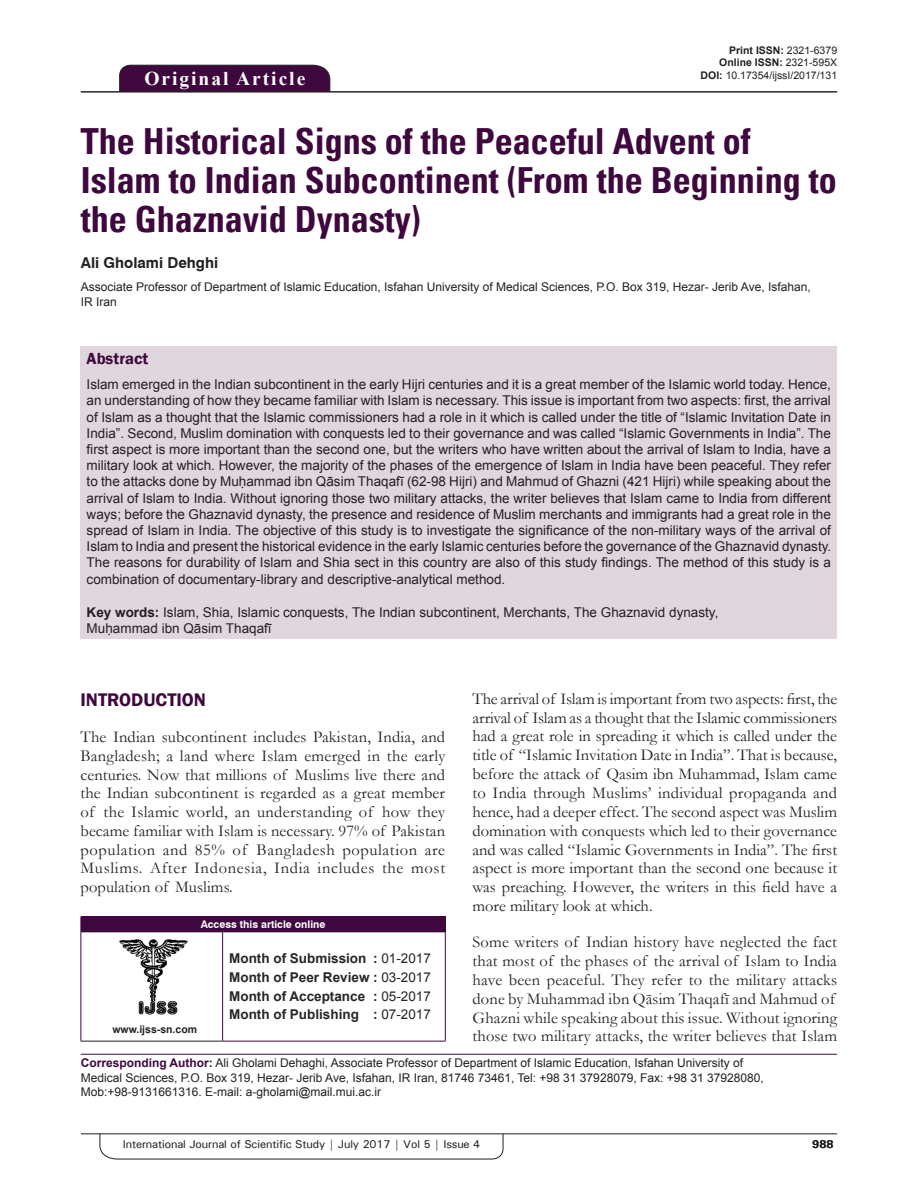
<style>
.page{position:relative;width:918px;height:1188px;background:#fff}
.page>*{position:absolute;margin:0;border:0;box-sizing:border-box;transform-origin:0 0}
.AT{font:700 condensed 36px/39px "Univers";color:#3e083e}
.AH{font:700 19.5px "Times New Roman";letter-spacing:.1em;color:#fff}
.t1{font:600 18.75px "Franklin Gothic";color:#3e083e}
.TX{font:16.5px/18.9px "Garamond";letter-spacing:.01em;color:#231f20;text-align:justify}
.ABSH{font:600 16.5px "Franklin Gothic";color:#3e083e}
.AU{font:700 15px "Swiss 721 BT";color:#231f20}
.ABS_1{font:13.5px/16.2px "Arial";color:#231f20;text-align:justify}
.KWD{font:13.5px/16.2px "Arial";color:#231f20}
.HIS{font:700 13.5px/18.8px "Arial";color:#282526;text-align:justify}
.ADD{font:12px/14.4px "Arial";color:#231f20}
.AFF{font:12px/14.4px "Arial";color:#231f20}
.RF{font:500 11.25px "Univers";letter-spacing:-.01em;color:#231f20}
.t2{font:700 11.25px "Univers";color:#231f20}
.DOI{font:700 10.5px "Arial";color:#231f20}
.DOI-2{font:10.5px "Arial";color:#231f20}
.AAO{font:700 10.5px "Swiss 721 BT";color:#fff}
.Web{font:700 10.5px "Arial";color:#231f20}
.s1{font-weight:400}
.s2{font-weight:700}
.s3{font-weight:700;color:#3e083e}
</style>
<div class="page">
<hr style="left:81px;top:1134px;width:756px;height:1px;background:#231f20">
<svg style="left:100px;top:1133px;width:403px;height:26px"></svg>
<div style="left:119px;top:65px;width:211px;height:26px;background:#3e083e"></div>
<hr style="left:81px;top:91px;width:756px;height:1px;background:#231f20">
<div style="left:81px;top:347px;width:756px;height:292px;background:#e0d7de"></div>
<img style="left:119px;top:939px;width:69px;height:76px">
<div style="left:81px;top:917px;width:364px;height:15px;background:#3e083e"></div>
<svg style="left:445px;top:917px;width:1px;height:15px"></svg>
<hr style="left:81px;top:932px;width:142px;height:1px;background:#3e083e">
<hr style="left:81px;top:932px;width:1px;height:109px;background:#3e083e">
<hr style="left:81px;top:1041px;width:142px;height:1px;background:#231f20">
<hr style="left:223px;top:932px;width:223px;height:1px;background:#3e083e">
<hr style="left:222px;top:932px;width:1px;height:109px;background:#3e083e">
<hr style="left:445px;top:932px;width:1px;height:109px;background:#3e083e">
<hr style="left:223px;top:1041px;width:223px;height:1px;background:#3e083e">
<hr style="left:81px;top:1054px;width:756px;height:1px;background:#3e083e">
<p class="AH" style="left:144px;top:64px;width:162px">Original Article</p>
<p class="DOI" style="left:729px;top:42px;width:109px">Print ISSN: <span class="s1">2321-6379</span></p>
<p class="DOI" style="left:719px;top:55px;width:119px">Online ISSN: <span class="s1">2321-595X</span></p>
<p class="DOI-2" style="left:701px;top:68px;width:138px"><span class="s2">DOI:</span> 10.17354/ijssI/2017/131</p>
<p class="AT" style="left:81px;top:122px;width:757px">The Historical Signs of the Peaceful Advent of<br>Islam to Indian Subcontinent (From the Beginning to the Ghaznavid Dynasty)</p>
<p class="AU" style="left:81px;top:252px;width:139px">Ali Gholami Dehghi</p>
<p class="AFF" style="left:81px;top:280px;width:731px">Associate Professor of Department of Islamic Education, Isfahan University of Medical Sciences, P.O. Box 319, Hezar- Jerib Ave, Isfahan,<br>IR Iran</p>
<p class="ABSH" style="left:87px;top:349px;width:63px">Abstract</p>
<p class="ABS_1" style="left:87px;top:376px;width:746px">Islam emerged in the Indian subcontinent in the early Hijri centuries and it is a great member of the Islamic world today. Hence, an understanding of how they became familiar with Islam is necessary. This issue is important from two aspects: first, the arrival of Islam as a thought that the Islamic commissioners had a role in it which is called under the title of “Islamic Invitation Date in India”. Second, Muslim domination with conquests led to their governance and was called “Islamic Governments in India”. The first aspect is more important than the second one, but the writers who have written about the arrival of Islam to India, have a military look at which. However, the majority of the phases of the emergence of Islam in India have been peaceful. They refer to the attacks done by Muḥammad ibn Qāsim Thaqafī (62-98 Hijri) and Mahmud of Ghazni (421 Hijri) while speaking about the arrival of Islam to India. Without ignoring those two military attacks, the writer believes that Islam came to India from different ways; before the Ghaznavid dynasty, the presence and residence of Muslim merchants and immigrants had a great role in the spread of Islam in India. The objective of this study is to investigate the significance of the non-military ways of the arrival of Islam to India and present the historical evidence in the early Islamic centuries before the governance of the Ghaznavid dynasty.<br>The reasons for durability of Islam and Shia sect in this country are also of this study findings. The method of this study is a combination of documentary-library and descriptive-analytical method.</p>
<p class="KWD" style="left:87px;top:604px;width:633px"><span class="s2">Key words:</span> Islam, Shia, Islamic conquests, The Indian subcontinent, Merchants, The Ghaznavid dynasty,<br>Muḥammad ibn Qāsim Thaqafī</p>
<p class="TX" style="left:472px;top:689px;width:366px">The arrival of Islam is important from two aspects: first, the arrival of Islam as a thought that the Islamic commissioners had a great role in spreading it which is called under the title of “Islamic Invitation Date in India”. That is because, before the attack of Qasim ibn Muhammad, Islam came to India through Muslims’ individual propaganda and hence, had a deeper effect. The second aspect was Muslim domination with conquests which led to their governance and was called “Islamic Governments in India”. The first aspect is more important than the second one because it was preaching. However, the writers in this field have a more military look at which.</p>
<p class="TX" style="left:472px;top:932px;width:366px;text-align:left">Some writers of Indian history have neglected the fact that most of the phases of the arrival of Islam to India have been peaceful. They refer to the military attacks done by Muhammad ibn Qāsim Thaqafī and Mahmud of Ghazni while speaking about this issue. Without ignoring those two military attacks, the writer believes that Islam</p>
<h1 class="t1" style="left:81px;top:688px;width:127px">INTRODUCTION</h1>
<p class="TX" style="left:81px;top:727px;width:366px">The Indian subcontinent includes Pakistan, India, and Bangladesh; a land where Islam emerged in the early centuries. Now that millions of Muslims live there and the Indian subcontinent is regarded as a great member of the Islamic world, an understanding of how they became familiar with Islam is necessary. 97% of Pakistan population and 85% of Bangladesh population are Muslims. After Indonesia, India includes the most population of Muslims.</p>
<p class="AAO" style="left:201px;top:917px;width:126px">Access this article online</p>
<p class="HIS" style="left:229px;top:949px;width:203px">Month of Submission : <span class="s1">01-2017<br></span>Month of Peer Review : <span class="s1">03-2017<br></span>Month of Acceptance : <span class="s1">05-2017<br></span>Month of Publishing : <span class="s1">07-2017</span></p>
<p class="ADD" style="left:81px;top:1056px;width:685px"><span class="s3">Corresponding Author:</span> Ali Gholami Dehaghi, Associate Professor of Department of Islamic Education, Isfahan University of<br>Medical Sciences, P.O. Box 319, Hezar- Jerib Ave, Isfahan, IR Iran, 81746 73461, Tel: +98 31 37928079, Fax: +98 31 37928080,<br>Mob:+98-9131661316. E-mail: a-gholami@mail.mui.ac.ir</p>
<p class="Web" style="left:112px;top:1022px;width:86px">www.ijss-sn.com</p>
<p class="RF" style="left:123px;top:1137px;width:359px">International Journal of Scientific Study | July 2017 | Vol 5 | Issue 4</p>
<p class="t2" style="left:812px;top:1137px;width:23px">988</p>
</div>
